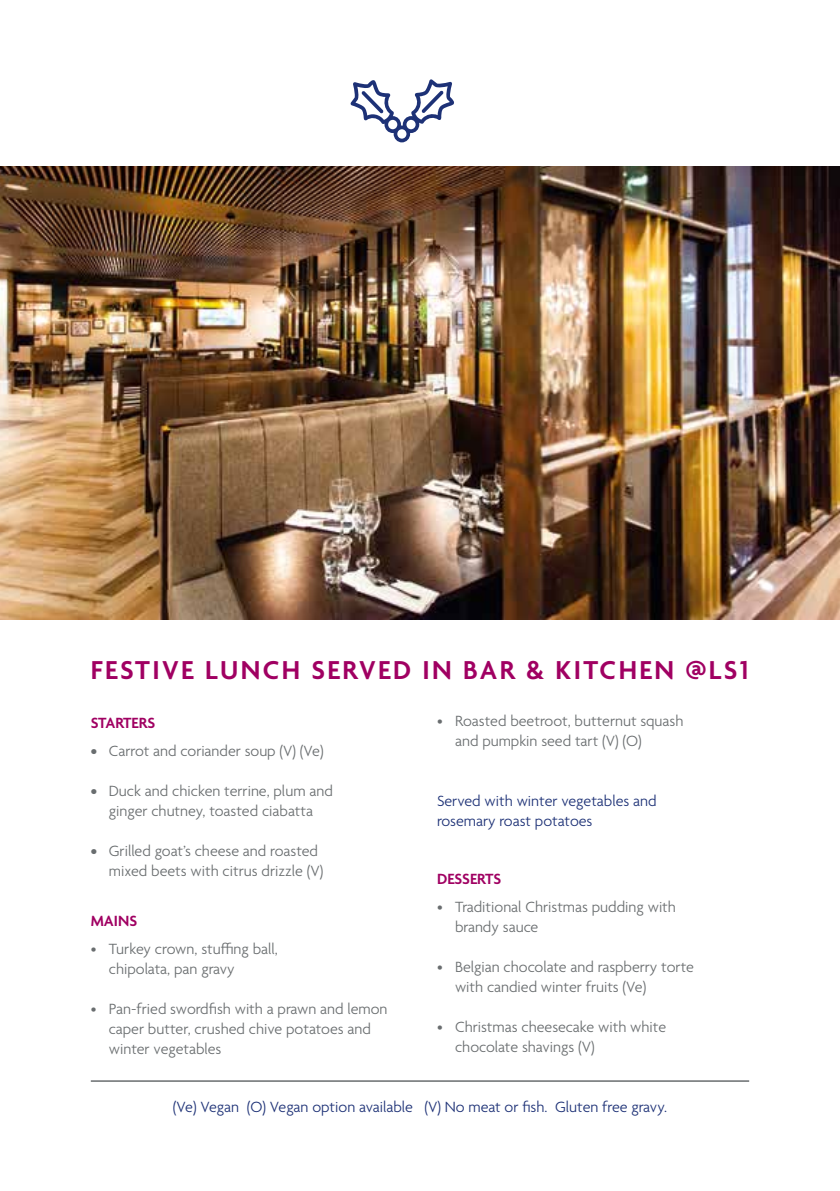
<style>
.page{position:relative;width:840px;height:1191px;background:#fff}
.page>*{position:absolute;margin:0;border:0;box-sizing:border-box;transform-origin:0 0}
.t1{font:600 28px "Agenda";letter-spacing:.085em;color:#a00062}
.t2{font:300 16px/20px "Agenda";color:#696d6f}
.t3{font:300 16px/20px "Agenda";color:#1d3176}
.t4{font:600 16px "Agenda";color:#a00062}
.s1{font-weight:600}
</style>
<div class="page">
<hr style="left:839px;top:0;width:1px;height:1191px;background:#a1c4cc">
<img style="left:0;top:167px;width:839px;height:453px">
<hr style="left:91px;top:1080px;width:657px;height:1px;background:#696d6f">
<svg style="left:350px;top:79px;width:104px;height:63px"></svg>
<h1 class="t1" style="left:91px;top:655px;width:658px">FESTIVE LUNCH SERVED IN BAR &amp; KITCHEN @LS1</h1>
<p class="t4" style="left:91px;top:714px;width:66px">STARTERS</p>
<p class="t2" style="left:91px;top:742px;width:234px"><span class="s1">•</span> Carrot and coriander soup (V) (Ve)</p>
<p class="t2" style="left:91px;top:782px;width:243px;text-align:center"><span class="s1">•</span> Duck and chicken terrine, plum and ginger chutney, toasted ciabatta</p>
<p class="t2" style="left:109px;top:842px;width:216px;text-indent:-18px"><span class="s1">•</span> Grilled goat’s cheese and roasted mixed beets with citrus drizzle (V)</p>
<p class="t4" style="left:91px;top:912px;width:48px">MAINS</p>
<p class="t2" style="left:109px;top:940px;width:170px;text-indent:-18px">• Turkey crown, stuffing ball, chipolata, pan gravy</p>
<p class="t2" style="left:109px;top:1000px;width:280px;text-indent:-18px">• Pan-fried swordfish with a prawn and lemon caper butter, crushed chive potatoes and winter vegetables</p>
<p class="t2" style="left:455px;top:712px;width:230px;text-indent:-18px">• Roasted beetroot, butternut squash and pumpkin seed tart (V) (O)</p>
<p class="t3" style="left:437px;top:792px;width:221px">Served with winter vegetables and rosemary roast potatoes</p>
<p class="t4" style="left:437px;top:870px;width:66px">DESSERTS</p>
<p class="t2" style="left:455px;top:898px;width:222px;text-indent:-18px">• Traditional Christmas pudding with brandy sauce</p>
<p class="t2" style="left:455px;top:958px;width:240px;text-indent:-18px">• Belgian chocolate and raspberry torte with candied winter fruits (Ve)</p>
<p class="t2" style="left:455px;top:1018px;width:212px;text-indent:-18px">• Christmas cheesecake with white chocolate shavings (V)</p>
<p class="t3" style="left:173px;top:1097px;width:495px">(Ve) Vegan (O) Vegan option available (V) No meat or fish. Gluten free gravy.</p>
</div>
